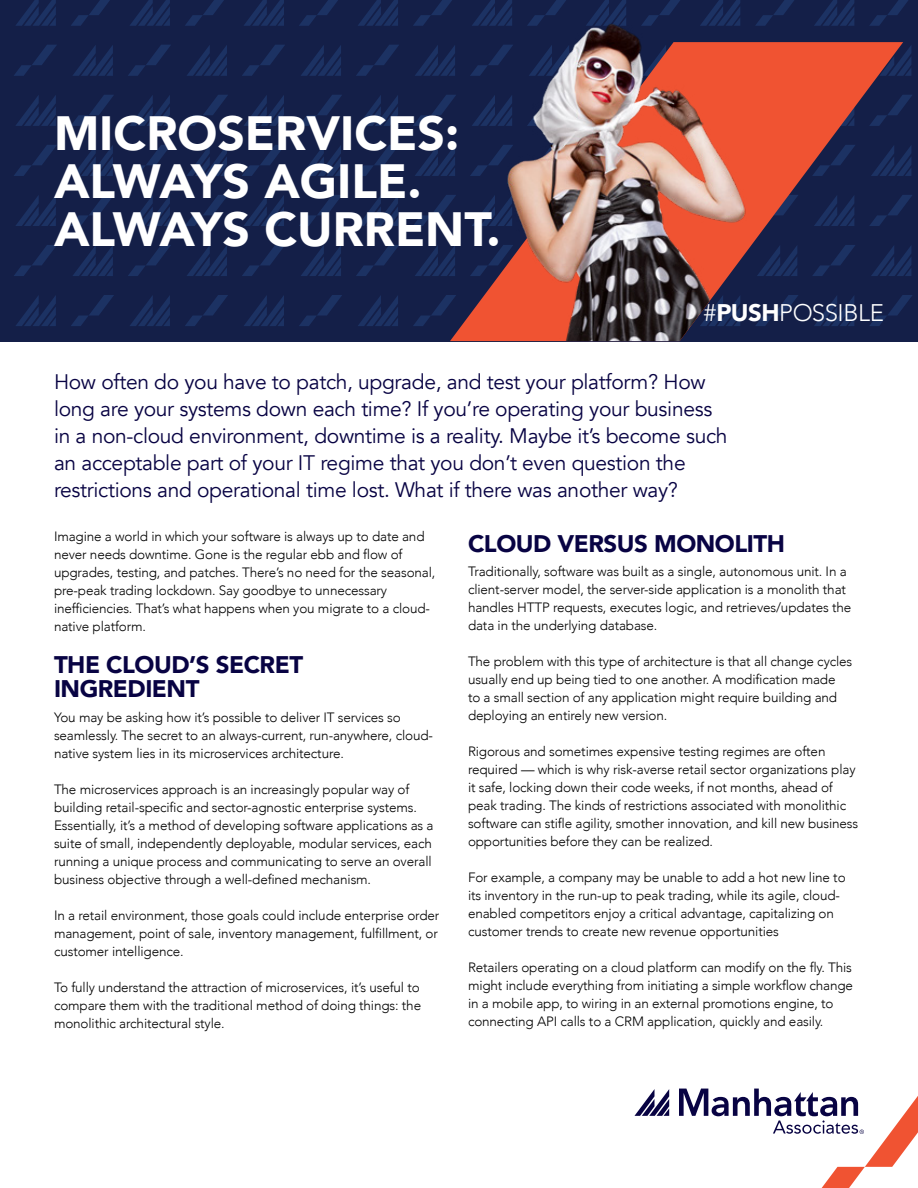
<style>
.page{position:relative;width:918px;height:1188px;background:#fff}
.page>*{position:absolute;margin:0;border:0;box-sizing:border-box;transform-origin:0 0}
.t1{font:900 48px/48px "Avenir";color:#fff}
.t2{font:900 24px/24px "Avenir";letter-spacing:-.02em;color:#080343}
.t3{font:300 24px "Avenir";letter-spacing:-.02em;color:#fff}
.t4{font:21px/27px "Avenir";letter-spacing:-.015em;color:#080343}
.t5{font:300 13.5px/18px "Avenir";letter-spacing:-.01em;color:#000}
.s1{font-weight:900}
</style>
<div class="page">
<svg style="left:0;top:0;width:428px;height:341px;background:#15214c"></svg>
<img style="left:428px;top:0;width:490px;height:341px">
<svg style="left:634px;top:1089px;width:35px;height:27px"></svg>
<svg style="left:679px;top:1088px;width:239px;height:100px"></svg>
<h1 class="t1" style="left:54px;top:108px;width:448px">MICROSERVICES:<br>ALWAYS AGILE.<br>ALWAYS CURRENT.</h1>
<h2 class="t3" style="left:704px;top:299px;width:182px">#<span class="s1">PUSH</span>POSSIBLE</h2>
<p class="t4" style="left:54px;top:369px;width:675px">How often do you have to patch, upgrade, and test your platform? How long are your systems down each time? If you’re operating your business in a non-cloud environment, downtime is a reality. Maybe it’s become such an acceptable part of your IT regime that you don’t even question the restrictions and operational time lost. What if there was another way?</p>
<h2 class="t2" style="left:468px;top:531px;width:318px">CLOUD VERSUS MONOLITH</h2>
<p class="t5" style="left:468px;top:563px;width:385px">Traditionally, software was built as a single, autonomous unit. In a client-server model, the server-side application is a monolith that handles HTTP requests, executes logic, and retrieves/updates the data in the underlying database.</p>
<p class="t5" style="left:468px;top:653px;width:386px">The problem with this type of architecture is that all change cycles usually end up being tied to one another. A modification made<br>to a small section of any application might require building and deploying an entirely new version.</p>
<p class="t5" style="left:468px;top:743px;width:392px">Rigorous and sometimes expensive testing regimes are often required — which is why risk-averse retail sector organizations play it safe, locking down their code weeks, if not months, ahead of peak trading. The kinds of restrictions associated with monolithic software can stifle agility, smother innovation, and kill new business opportunities before they can be realized.</p>
<p class="t5" style="left:468px;top:869px;width:379px">For example, a company may be unable to add a hot new line to its inventory in the run-up to peak trading, while its agile, cloud&shy;enabled competitors enjoy a critical advantage, capitalizing on customer trends to create new revenue opportunities</p>
<p class="t5" style="left:468px;top:959px;width:387px">Retailers operating on a cloud platform can modify on the fly. This might include everything from initiating a simple workflow change in a mobile app, to wiring in an external promotions engine, to connecting API calls to a CRM application, quickly and easily.</p>
<p class="t5" style="left:54px;top:527px;width:383px">Imagine a world in which your software is always up to date and never needs downtime. Gone is the regular ebb and flow of upgrades, testing, and patches. There’s no need for the seasonal, pre-peak trading lockdown. Say goodbye to unnecessary inefficiencies. That’s what happens when you migrate to a cloud&shy;native platform.</p>
<h2 class="t2" style="left:54px;top:652px;width:251px">THE CLOUD’S SECRET<br>INGREDIENT</h2>
<p class="t5" style="left:54px;top:708px;width:381px">You may be asking how it’s possible to deliver IT services so seamlessly. The secret to an always-current, run-anywhere, cloud&shy;native system lies in its microservices architecture.</p>
<p class="t5" style="left:54px;top:780px;width:381px">The microservices approach is an increasingly popular way of building retail-specific and sector-agnostic enterprise systems.<br>Essentially, it’s a method of developing software applications as a suite of small, independently deployable, modular services, each running a unique process and communicating to serve an overall business objective through a well-defined mechanism.</p>
<p class="t5" style="left:54px;top:906px;width:387px;text-align:justify">In a retail environment, those goals could include enterprise order management, point of sale, inventory management, fulfillment, or customer intelligence.</p>
<p class="t5" style="left:54px;top:978px;width:369px;text-align:justify">To fully understand the attraction of microservices, it’s useful to compare them with the traditional method of doing things: the monolithic architectural style.</p>
</div>
